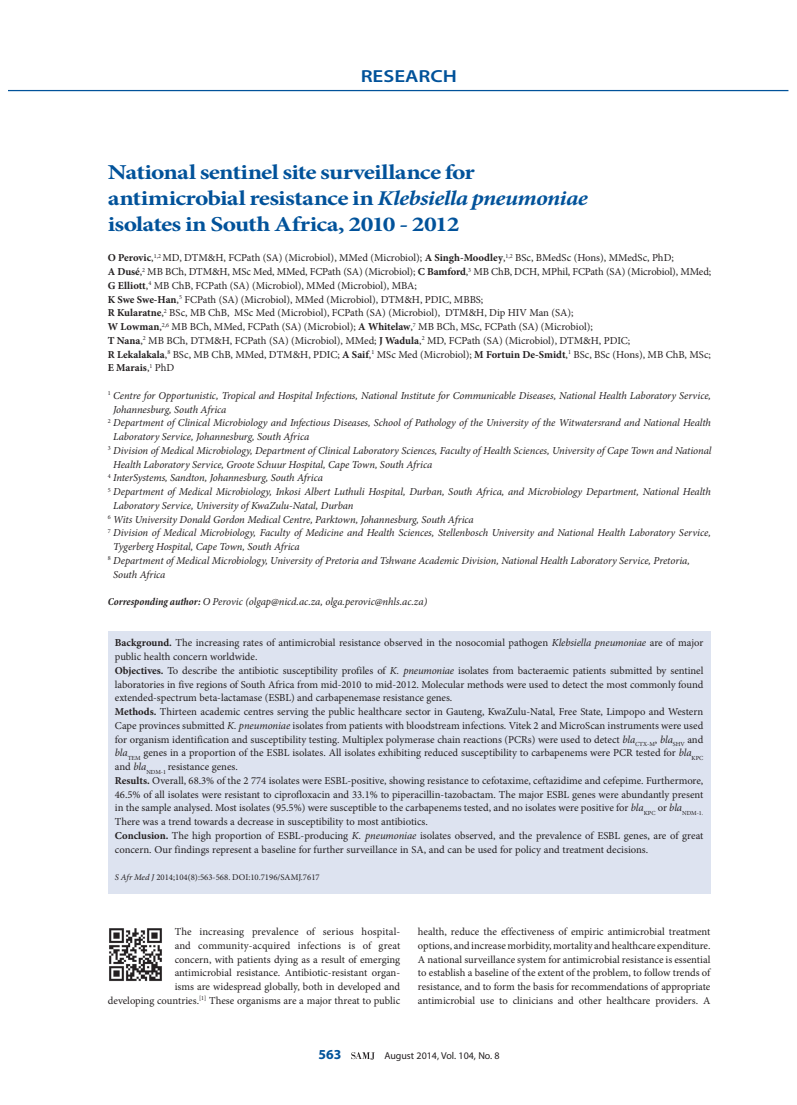
<style>
.page{position:relative;width:797px;height:1105px;background:#fff}
.page>*{position:absolute;margin:0;border:0;box-sizing:border-box;transform-origin:0 0}
.t1{font:700 21.25px/26.2px "Minion Pro";letter-spacing:-.025em;color:#01529a;scale:1.2 1}
.t2{font:600 17.5px "Myriad Pro";color:#01529a;scale:1.2 1}
.t3{font:700 13.75px "Myriad Pro";color:#01529a}
.t4{font:10.62px/13.8px "Minion Pro";letter-spacing:-.005em;color:#231f20}
.t5{font:italic 10.62px "Minion Pro";letter-spacing:-.01em;color:#231f20}
.t6{font:10px "Myriad Pro";color:#231f20}
.t7{font:8.75px "Minion Pro";color:#231f20}
.s1{font-style:italic;font-stretch:condensed}
.s2{font-weight:700}
.s3{font-weight:700;font-stretch:condensed}
.s4{font-style:italic}
</style>
<div class="page">
<hr style="left:9px;top:90px;width:779px;height:1px;background:#01529a">
<svg style="left:351px;top:1052px;width:24px;height:8px"></svg>
<div style="left:108px;top:631px;width:602px;height:263px;background:#dde3f0"></div>
<img style="left:109px;top:928px;width:53px;height:53px">
<h2 class="t2" style="left:360px;top:65px;width:82px">RESEARCH</h2>
<h1 class="t1" style="left:108px;top:159px;width:401px">National sentinel site surveillance for antimicrobial resistance in <span class="s1">Klebsiella pneumoniae </span>isolates in South Africa, 2010 - 2012</h1>
<p class="t4" style="left:108px;top:251px;width:605px"><span class="s2">O Perovic</span>,<sup>1,2</sup> MD, DTM&amp;H, FCPath (SA) (Microbiol), MMed (Microbiol); <span class="s2">A Singh-Moodley</span>,<sup>1,2</sup> BSc, BMedSc (Hons), MMedSc, PhD;<br><span class="s2">A Dusé</span>,<sup>2</sup> MB BCh, DTM&amp;H, MSc Med, MMed, FCPath (SA) (Microbiol); <span class="s2">C Bamford</span>,<sup>3</sup> MB ChB, DCH, MPhil, FCPath (SA) (Microbiol), MMed; <span class="s2">G Elliott</span>,<sup>4</sup> MB ChB, FCPath (SA) (Microbiol), MMed (Microbiol), MBA;<br><span class="s2">K Swe Swe-Han</span>,<sup>5</sup> FCPath (SA) (Microbiol), MMed (Microbiol), DTM&amp;H, PDIC, MBBS;<br><span class="s2">R Kularatne</span>,<sup>2</sup> BSc, MB ChB, MSc Med (Microbiol), FCPath (SA) (Microbiol), DTM&amp;H, Dip HIV Man (SA);<br><span class="s2">W Lowman</span>,<sup>2,6</sup> MB BCh, MMed, FCPath (SA) (Microbiol); <span class="s2">A Whitelaw</span>,<sup>7</sup> MB BCh, MSc, FCPath (SA) (Microbiol);<br><span class="s2">T Nana</span>,<sup>2</sup> MB BCh, DTM&amp;H, FCPath (SA) (Microbiol), MMed; <span class="s2">J Wadula</span>,<sup>2</sup> MD, FCPath (SA) (Microbiol), DTM&amp;H, PDIC;<br><span class="s2">R Lekalakala</span>,<sup>8</sup> BSc, MB ChB, MMed, DTM&amp;H, PDIC; <span class="s2">A Saif</span>,<sup>1</sup> MSc Med (Microbiol); <span class="s2">M Fortuin De-Smidt</span>,<sup>1</sup> BSc, BSc (Hons), MB ChB, MSc; <span class="s2">E Marais</span>,<sup>1</sup> PhD</p>
<p class="t5" style="left:108px;top:388px;width:605px"><sup>1</sup> Centre for Opportunistic, Tropical and Hospital Infections, National Institute for Communicable Diseases, National Health Laboratory Service,</p>
<p class="t5" style="left:113px;top:402px;width:115px">Johannesburg, South Africa</p>
<p class="t5" style="left:108px;top:416px;width:604px"><sup>2</sup> Department of Clinical Microbiology and Infectious Diseases, School of Pathology of the University of the Witwatersrand and National Health</p>
<p class="t5" style="left:113px;top:429px;width:198px">Laboratory Service, Johannesburg, South Africa</p>
<p class="t5" style="left:108px;top:443px;width:605px"><sup>3</sup> Division of Medical Microbiology, Department of Clinical Laboratory Sciences, Faculty of Health Sciences, University of Cape Town and National</p>
<p class="t5" style="left:113px;top:457px;width:320px">Health Laboratory Service, Groote Schuur Hospital, Cape Town, South Africa</p>
<p class="t5" style="left:108px;top:471px;width:217px"><sup>4</sup> InterSystems, Sandton, Johannesburg, South Africa</p>
<p class="t5" style="left:108px;top:484px;width:604px"><sup>5</sup> Department of Medical Microbiology, Inkosi Albert Luthuli Hospital, Durban, South Africa, and Microbiology Department, National Health</p>
<p class="t5" style="left:113px;top:498px;width:242px">Laboratory Service, University of KwaZulu-Natal, Durban</p>
<p class="t5" style="left:108px;top:512px;width:367px"><sup>6</sup> Wits University Donald Gordon Medical Centre, Parktown, Johannesburg, South Africa</p>
<p class="t5" style="left:108px;top:526px;width:604px"><sup>7</sup> Division of Medical Microbiology, Faculty of Medicine and Health Sciences, Stellenbosch University and National Health Laboratory Service,</p>
<p class="t5" style="left:113px;top:539px;width:188px">Tygerberg Hospital, Cape Town, South Africa</p>
<p class="t5" style="left:108px;top:553px;width:583px"><sup>8</sup> Department of Medical Microbiology, University of Pretoria and Tshwane Academic Division, National Health Laboratory Service, Pretoria,</p>
<p class="t5" style="left:113px;top:567px;width:54px">South Africa</p>
<p class="t5" style="left:108px;top:594px;width:321px"><span class="s3">Corresponding author:</span> O Perovic (olgap@nicd.ac.za, olga.perovic@nhls.ac.za)</p>
<p class="t4" style="left:115px;top:636px;width:590px"><span class="s2">Background.</span> The increasing rates of antimicrobial resistance observed in the nosocomial pathogen <span class="s4">Klebsiella pneumoniae</span> are of major public health concern worldwide.<br><span class="s2">Objectives.</span> To describe the antibiotic susceptibility profiles of <span class="s4">K. pneumoniae</span> isolates from bacteraemic patients submitted by sentinel laboratories in five regions of South Africa from mid-2010 to mid-2012. Molecular methods were used to detect the most commonly found extended-spectrum beta-lactamase (ESBL) and carbapenemase resistance genes.<br><span class="s2">Methods.</span> Thirteen academic centres serving the public healthcare sector in Gauteng, KwaZulu-Natal, Free State, Limpopo and Western Cape provinces submitted <span class="s4">K. pneumoniae</span> isolates from patients with bloodstream infections. Vitek 2 and MicroScan instruments were used for organism identification and susceptibility testing. Multiplex polymerase chain reactions (PCRs) were used to detect <span class="s4">bla</span><sub>C</sub><sub>TX-M</sub>, <span class="s4">bla</span><sub>SHV</sub> and <span class="s4">bla</span><sub>TEM</sub> genes in a proportion of the ESBL isolates. All isolates exhibiting reduced susceptibility to carbapenems were PCR tested for <span class="s4">bla</span><sub>KPC </sub>and <span class="s4">bla</span><sub>NDM-1</sub> resistance genes.<br><span class="s2">Results.</span> Overall, 68.3% of the 2 774 isolates were ESBL-positive, showing resistance to cefotaxime, ceftazidime and cefepime. Furthermore, 46.5% of all isolates were resistant to ciprofloxacin and 33.1% to piperacillin-tazobactam. The major ESBL genes were abundantly present in the sample analysed. Most isolates (95.5%) were susceptible to the carbapenems tested, and no isolates were positive for <span class="s4">bla</span><sub>KPC</sub> or <span class="s4">bla</span><sub>NDM-1.<br></sub>There was a trend towards a decrease in susceptibility to most antibiotics.<br><span class="s2">Conclusion.</span> The high proportion of ESBL-producing <span class="s4">K. pneumoniae</span> isolates observed, and the prevalence of ESBL genes, are of great concern. Our findings represent a baseline for further surveillance in SA, and can be used for policy and treatment decisions.</p>
<p class="t7" style="left:115px;top:871px;width:206px"><span class="s4">S Afr Med J</span> 2014;104(8):563-568. DOI:10.7196/SAMJ.7617</p>
<p class="t4" style="left:108px;top:925px;width:294px;text-align:right">The increasing prevalence of serious hospital-<br>and community-acquired infections is of great<br>concern, with patients dying as a result of emerging<br>antimicrobial resistance. Antibiotic-resistant organ-<br>isms are widespread globally, both in developed and<br>developing countries.<sup>[1]</sup> These organisms are a major threat to public</p>
<p class="t4" style="left:418px;top:925px;width:294px;text-align:justify">health, reduce the effectiveness of empiric antimicrobial treatment options, and increase morbidity, mortality and healthcare expenditure.<br>A national surveillance system for antimicrobial resistance is essential to establish a baseline of the extent of the problem, to follow trends of resistance, and to form the basis for recommendations of appropriate antimicrobial use to clinicians and other healthcare providers. A</p>
<p class="t3" style="left:318px;top:1045px;width:24px">563</p>
<p class="t6" style="left:384px;top:1049px;width:117px">August 2014, Vol. 104, No. 8</p>
</div>
